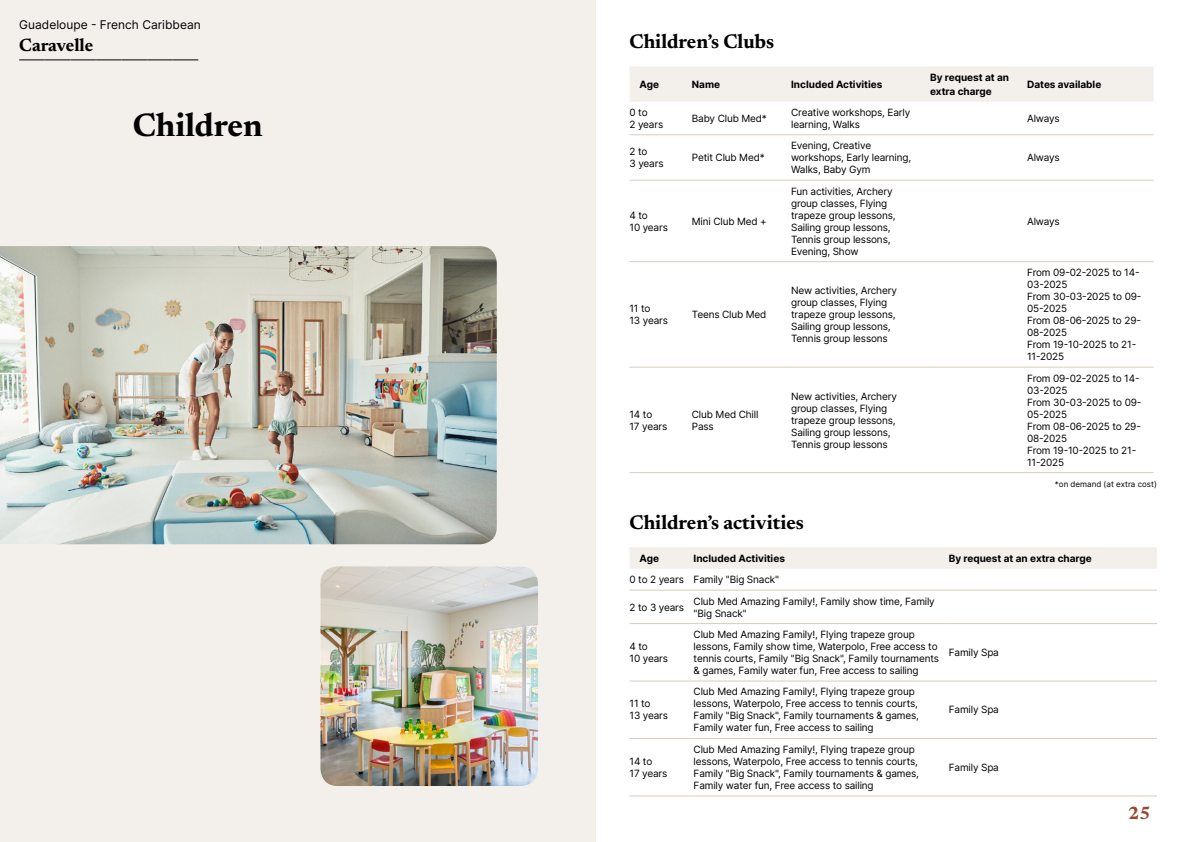
<style>
.page{position:relative;width:1191px;height:842px;background:#fff}
.page>*{position:absolute;margin:0;border:0;box-sizing:border-box;transform-origin:0 0}
.t1{font:700 33px "Newsreader 24 pt";color:#000}
.t2{font:700 20px "Newsreader 24 pt";color:#000}
.t3{font:700 18px "Newsreader 24 pt";color:#000}
.t4{font:700 18px "Newsreader 24 pt";color:#9d432c}
.t5{font:12px "Inter";color:#000}
.t6{font:10px/12px "Inter";letter-spacing:-.015em;color:#000}
.t7{font:700 10px/14px "Inter";color:#000}
.t8{font:8px "Inter";color:#000}
</style>
<div class="page">
<div style="left:0;top:0;width:595px;height:842px;background:#f3f0ec"></div>
<img style="left:0;top:246px;width:497px;height:298px">
<img style="left:320px;top:566px;width:218px;height:220px">
<svg style="left:20px;top:60px;width:178px;height:1px"></svg>
<div style="left:630px;top:66px;width:523px;height:36px;background:#f3f0ec"></div>
<hr style="left:629px;top:134px;width:63px;height:1px;background:#d7cdc1">
<hr style="left:692px;top:134px;width:99px;height:1px;background:#d7cdc1">
<hr style="left:791px;top:134px;width:139px;height:1px;background:#d7cdc1">
<hr style="left:930px;top:134px;width:97px;height:1px;background:#d7cdc1">
<hr style="left:1027px;top:134px;width:126px;height:1px;background:#d7cdc1">
<hr style="left:629px;top:180px;width:63px;height:1px;background:#d7cdc1">
<hr style="left:692px;top:180px;width:99px;height:1px;background:#d7cdc1">
<hr style="left:791px;top:180px;width:139px;height:1px;background:#d7cdc1">
<hr style="left:930px;top:180px;width:97px;height:1px;background:#d7cdc1">
<hr style="left:1027px;top:180px;width:126px;height:1px;background:#d7cdc1">
<hr style="left:629px;top:261px;width:63px;height:1px;background:#d7cdc1">
<hr style="left:692px;top:261px;width:99px;height:1px;background:#d7cdc1">
<hr style="left:791px;top:261px;width:139px;height:1px;background:#d7cdc1">
<hr style="left:930px;top:261px;width:97px;height:1px;background:#d7cdc1">
<hr style="left:1027px;top:261px;width:126px;height:1px;background:#d7cdc1">
<hr style="left:629px;top:367px;width:63px;height:1px;background:#d7cdc1">
<hr style="left:692px;top:367px;width:99px;height:1px;background:#d7cdc1">
<hr style="left:791px;top:367px;width:139px;height:1px;background:#d7cdc1">
<hr style="left:930px;top:367px;width:97px;height:1px;background:#d7cdc1">
<hr style="left:1027px;top:367px;width:126px;height:1px;background:#d7cdc1">
<hr style="left:629px;top:472px;width:63px;height:1px;background:#d7cdc1">
<hr style="left:692px;top:472px;width:99px;height:1px;background:#d7cdc1">
<hr style="left:791px;top:472px;width:139px;height:1px;background:#d7cdc1">
<hr style="left:930px;top:472px;width:97px;height:1px;background:#d7cdc1">
<hr style="left:1027px;top:472px;width:126px;height:1px;background:#d7cdc1">
<div style="left:630px;top:547px;width:527px;height:22px;background:#f3f0ec"></div>
<hr style="left:629px;top:590px;width:64px;height:1px;background:#d7cdc1">
<hr style="left:693px;top:590px;width:255px;height:1px;background:#d7cdc1">
<hr style="left:948px;top:590px;width:209px;height:1px;background:#d7cdc1">
<hr style="left:629px;top:623px;width:64px;height:1px;background:#d7cdc1">
<hr style="left:693px;top:623px;width:255px;height:1px;background:#d7cdc1">
<hr style="left:948px;top:623px;width:209px;height:1px;background:#d7cdc1">
<hr style="left:629px;top:680px;width:64px;height:1px;background:#d7cdc1">
<hr style="left:693px;top:680px;width:255px;height:1px;background:#d7cdc1">
<hr style="left:948px;top:680px;width:209px;height:1px;background:#d7cdc1">
<hr style="left:629px;top:738px;width:64px;height:1px;background:#d7cdc1">
<hr style="left:693px;top:738px;width:255px;height:1px;background:#d7cdc1">
<hr style="left:948px;top:738px;width:209px;height:1px;background:#d7cdc1">
<hr style="left:629px;top:795px;width:64px;height:1px;background:#d7cdc1">
<hr style="left:693px;top:795px;width:255px;height:1px;background:#d7cdc1">
<hr style="left:948px;top:795px;width:209px;height:1px;background:#d7cdc1">
<p class="t5" style="left:19px;top:15px;width:183px">Guadeloupe - French Caribbean</p>
<h3 class="t3" style="left:19px;top:32px;width:76px">Caravelle</h3>
<h1 class="t1" style="left:133px;top:101px;width:131px">Children</h1>
<h2 class="t2" style="left:629px;top:27px;width:146px">Children’s Clubs</h2>
<p class="t7" style="left:639px;top:77px;width:21px">Age</p>
<p class="t7" style="left:692px;top:77px;width:30px">Name</p>
<p class="t7" style="left:791px;top:77px;width:93px">Included Activities</p>
<p class="t7" style="left:930px;top:70px;width:80px">By request at an extra charge</p>
<p class="t7" style="left:1027px;top:77px;width:76px">Dates available</p>
<p class="t6" style="left:629px;top:106px;width:35px">0 to<br>2 years</p>
<p class="t6" style="left:692px;top:112px;width:76px">Baby Club Med*</p>
<p class="t6" style="left:791px;top:106px;width:121px">Creative workshops, Early learning, Walks</p>
<p class="t6" style="left:1027px;top:112px;width:34px">Always</p>
<p class="t6" style="left:629px;top:145px;width:36px">2 to<br>3 years</p>
<p class="t6" style="left:692px;top:151px;width:74px">Petit Club Med*</p>
<p class="t6" style="left:791px;top:139px;width:121px">Evening, Creative workshops, Early learning,<br>Walks, Baby Gym</p>
<p class="t6" style="left:1027px;top:151px;width:34px">Always</p>
<p class="t6" style="left:629px;top:209px;width:40px">4 to<br>10 years</p>
<p class="t6" style="left:692px;top:215px;width:76px">Mini Club Med +</p>
<p class="t6" style="left:629px;top:302px;width:40px">11 to<br>13 years</p>
<p class="t6" style="left:692px;top:308px;width:76px">Teens Club Med</p>
<p class="t6" style="left:629px;top:408px;width:39px">14 to<br>17 years</p>
<p class="t6" style="left:692px;top:408px;width:68px">Club Med Chill<br>Pass</p>
<p class="t6" style="left:791px;top:185px;width:106px">Fun activities, Archery group classes, Flying trapeze group lessons,<br>Sailing group lessons,<br>Tennis group lessons,<br>Evening, Show</p>
<p class="t6" style="left:791px;top:284px;width:107px">New activities, Archery group classes, Flying trapeze group lessons,<br>Sailing group lessons,<br>Tennis group lessons</p>
<p class="t6" style="left:791px;top:390px;width:107px">New activities, Archery group classes, Flying trapeze group lessons,<br>Sailing group lessons,<br>Tennis group lessons</p>
<p class="t6" style="left:1027px;top:215px;width:34px">Always</p>
<p class="t6" style="left:1027px;top:266px;width:116px">From 09-02-2025 to 14-<br>03-2025<br>From 30-03-2025 to 09-<br>05-2025<br>From 08-06-2025 to 29-<br>08-2025<br>From 19-10-2025 to 21-<br>11-2025</p>
<p class="t6" style="left:1027px;top:372px;width:116px">From 09-02-2025 to 14-<br>03-2025<br>From 30-03-2025 to 09-<br>05-2025<br>From 08-06-2025 to 29-<br>08-2025<br>From 19-10-2025 to 21-<br>11-2025</p>
<p class="t8" style="left:1055px;top:478px;width:104px">*on demand (at extra cost)</p>
<h2 class="t2" style="left:629px;top:508px;width:176px">Children’s activities</h2>
<p class="t7" style="left:639px;top:551px;width:21px">Age</p>
<p class="t7" style="left:693px;top:551px;width:93px">Included Activities</p>
<p class="t7" style="left:948px;top:551px;width:144px">By request at an extra charge</p>
<p class="t6" style="left:629px;top:573px;width:151px">0 to 2 years Family "Big Snack"</p>
<p class="t6" style="left:629px;top:601px;width:56px">2 to 3 years</p>
<p class="t6" style="left:693px;top:595px;width:243px">Club Med Amazing Family!, Family show time, Family "Big Snack"</p>
<p class="t6" style="left:629px;top:640px;width:40px">4 to<br>10 years</p>
<p class="t6" style="left:693px;top:628px;width:247px">Club Med Amazing Family!, Flying trapeze group lessons, Family show time, Waterpolo, Free access to tennis courts, Family "Big Snack", Family tournaments &amp; games, Family water fun, Free access to sailing</p>
<p class="t6" style="left:948px;top:646px;width:52px">Family Spa</p>
<p class="t6" style="left:629px;top:697px;width:40px">11 to<br>13 years</p>
<p class="t6" style="left:629px;top:755px;width:39px">14 to<br>17 years</p>
<p class="t6" style="left:693px;top:685px;width:227px">Club Med Amazing Family!, Flying trapeze group lessons, Waterpolo, Free access to tennis courts, Family "Big Snack", Family tournaments &amp; games, Family water fun, Free access to sailing</p>
<p class="t6" style="left:693px;top:743px;width:227px">Club Med Amazing Family!, Flying trapeze group lessons, Waterpolo, Free access to tennis courts, Family "Big Snack", Family tournaments &amp; games, Family water fun, Free access to sailing</p>
<p class="t6" style="left:948px;top:703px;width:52px">Family Spa</p>
<p class="t6" style="left:948px;top:761px;width:52px">Family Spa</p>
<h3 class="t4" style="left:1128px;top:800px;width:24px">25</h3>
</div>
